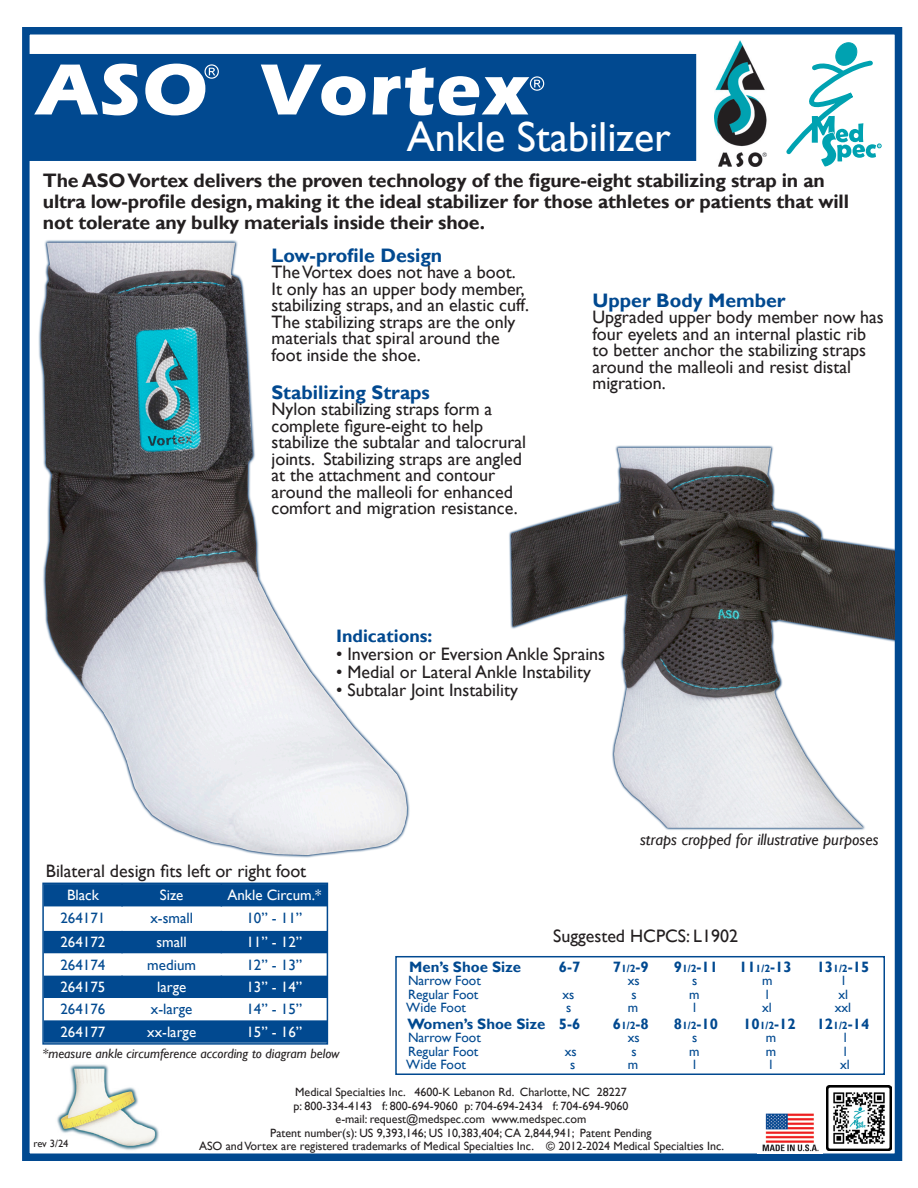
<style>
.page{position:relative;width:918px;height:1188px;background:#fff}
.page>*{position:absolute;margin:0;border:0;box-sizing:border-box;transform-origin:0 0}
.t1{font:700 75px "Eras ITC";letter-spacing:.02em;color:#fff}
.t2{font:42px "Gill Sans";color:#fff}
.t3{font:700 19.5px/21px "Gill Sans";letter-spacing:-.01em;color:#231f20}
.t4{font:700 19.5px "Gill Sans";color:#014990}
.t5{font:18px/16.5px "Gill Sans";color:#231f20}
.t6{font:700 18px "Gill Sans";color:#014990}
.t7{font:italic 16.5px "Gill Sans";color:#231f20}
.t8{font:700 15px "Gill Sans";color:#014990}
.t9{font:15px "Gill Sans";color:#fff}
.t10{font:15px "Gill Sans";color:#014990}
.t11{font:13.5px "Gill Sans";color:#014990}
.t12{font:italic 13.5px "Gill Sans";color:#231f20}
.t13{font:12px "Gill Sans";color:#231f20}
.t14{font:10.5px "Gill Sans";color:#231f20}
.s1{font-size:10.5px}
</style>
<div class="page">
<div style="left:22px;top:27px;width:880px;height:1134px;border:8px solid #014990"></div>
<img style="left:57px;top:1064px;width:102px;height:86px">
<img style="left:23px;top:225px;width:387px;height:652px">
<img style="left:509px;top:443px;width:386px;height:388px">
<svg style="left:786px;top:42px;width:95px;height:124px"></svg>
<div style="left:27px;top:54px;width:669px;height:107px;background:#014990"></div>
<svg style="left:45px;top:886px;width:280px;height:156px;fill:#014990"></svg>
<hr style="left:121px;top:884px;width:2px;height:22px;background:#014990">
<svg style="left:221px;top:886px;width:1px;height:20px"></svg>
<hr style="left:121px;top:931px;width:2px;height:22px;background:#014990">
<svg style="left:221px;top:931px;width:1px;height:22px"></svg>
<hr style="left:121px;top:976px;width:2px;height:22px;background:#014990">
<svg style="left:221px;top:976px;width:1px;height:22px"></svg>
<div style="left:42px;top:883px;width:286px;height:162px;border:2px solid #014990"></div>
<div style="left:395px;top:956px;width:490px;height:119px;border:2px solid #014990"></div>
<img style="left:757px;top:1113px;width:65px;height:40px">
<svg style="left:205px;top:64px;width:14px;height:15px"></svg>
<svg style="left:530px;top:76px;width:14px;height:15px"></svg>
<img style="left:714px;top:40px;width:53px;height:126px">
<img style="left:827px;top:1086px;width:64px;height:64px">
<p class="t1" style="left:37px;top:46px;width:494px">ASO Vortex</p>
<p class="t2" style="left:407px;top:112px;width:266px">Ankle Stabilizer</p>
<p class="t3" style="left:43px;top:171px;width:808px">The ASO Vortex delivers the proven technology of the figure-eight stabilizing strap in an ultra low-profile design, making it the ideal stabilizer for those athletes or patients that will not tolerate any bulky materials inside their shoe.</p>
<p class="t4" style="left:272px;top:244px;width:172px">Low-profile Design</p>
<p class="t5" style="left:272px;top:264px;width:259px">The Vortex does not have a boot.<br>It only has an upper body member, stabilizing straps, and an elastic cuff.<br>The stabilizing straps are the only materials that spiral around the foot inside the shoe.</p>
<p class="t4" style="left:272px;top:381px;width:160px">Stabilizing Straps</p>
<p class="t5" style="left:272px;top:401px;width:256px">Nylon stabilizing straps form a complete figure-eight to help stabilize the subtalar and talocrural joints. Stabilizing straps are angled at the attachment and contour around the malleoli for enhanced comfort and migration resistance.</p>
<p class="t4" style="left:593px;top:289px;width:195px">Upper Body Member</p>
<p class="t5" style="left:593px;top:309px;width:293px">Upgraded upper body member now has four eyelets and an internal plastic rib to better anchor the stabilizing straps around the malleoli and resist distal migration.</p>
<p class="t6" style="left:336px;top:625px;width:98px">Indications:</p>
<p class="t5" style="left:336px;top:646px;width:271px">• Inversion or Eversion Ankle Sprains</p>
<p class="t5" style="left:336px;top:664px;width:256px">• Medial or Lateral Ankle Instability</p>
<p class="t5" style="left:336px;top:682px;width:183px">• Subtalar Joint Instability</p>
<p class="t5" style="left:46px;top:863px;width:262px">Bilateral design fits left or right foot</p>
<p class="t7" style="left:640px;top:829px;width:240px">straps cropped for illustrative purposes</p>
<p class="t9" style="left:67px;top:887px;width:33px">Black</p>
<p class="t9" style="left:160px;top:887px;width:25px">Size</p>
<p class="t9" style="left:227px;top:887px;width:95px">Ankle Circum.*</p>
<p class="t10" style="left:60px;top:909px;width:46px">264171</p>
<p class="t10" style="left:150px;top:909px;width:44px">x-small</p>
<p class="t10" style="left:246px;top:909px;width:57px">10” - 11”</p>
<p class="t9" style="left:60px;top:934px;width:46px">264172</p>
<p class="t9" style="left:157px;top:934px;width:32px">small</p>
<p class="t9" style="left:246px;top:934px;width:57px">11” - 12”</p>
<p class="t10" style="left:60px;top:956px;width:46px">264174</p>
<p class="t10" style="left:147px;top:956px;width:50px">medium</p>
<p class="t10" style="left:246px;top:956px;width:57px">12” - 13”</p>
<p class="t9" style="left:60px;top:978px;width:46px">264175</p>
<p class="t9" style="left:157px;top:978px;width:31px">large</p>
<p class="t9" style="left:246px;top:978px;width:57px">13” - 14”</p>
<p class="t10" style="left:60px;top:1001px;width:46px">264176</p>
<p class="t10" style="left:151px;top:1001px;width:43px">x-large</p>
<p class="t10" style="left:246px;top:1001px;width:57px">14” - 15”</p>
<p class="t9" style="left:60px;top:1023px;width:46px">264177</p>
<p class="t9" style="left:147px;top:1023px;width:51px">xx-large</p>
<p class="t9" style="left:246px;top:1023px;width:57px">15” - 16”</p>
<p class="t12" style="left:42px;top:1045px;width:299px">*measure ankle circumference according to diagram below</p>
<p class="t5" style="left:553px;top:928px;width:186px">Suggested HCPCS: L1902</p>
<p class="t8" style="left:409px;top:958px;width:113px">Men’s Shoe Size</p>
<p class="t8" style="left:559px;top:958px;width:23px">6-7</p>
<p class="t8" style="left:613px;top:958px;width:38px">7<span class="s1">1/2</span>-9</p>
<p class="t8" style="left:674px;top:958px;width:46px">9<span class="s1">1/2</span>-11</p>
<p class="t8" style="left:739px;top:958px;width:54px">11<span class="s1">1/2</span>-13</p>
<p class="t8" style="left:817px;top:958px;width:54px">13<span class="s1">1/2</span>-15</p>
<p class="t11" style="left:408px;top:973px;width:74px">Narrow Foot</p>
<p class="t11" style="left:628px;top:973px;width:13px">xs</p>
<p class="t11" style="left:692px;top:973px;width:7px">s</p>
<p class="t11" style="left:762px;top:973px;width:12px">m</p>
<p class="t11" style="left:842px;top:973px;width:4px">l</p>
<p class="t11" style="left:408px;top:987px;width:72px">Regular Foot</p>
<p class="t11" style="left:563px;top:987px;width:13px">xs</p>
<p class="t11" style="left:632px;top:987px;width:7px">s</p>
<p class="t11" style="left:689px;top:987px;width:12px">m</p>
<p class="t11" style="left:766px;top:987px;width:4px">l</p>
<p class="t11" style="left:839px;top:987px;width:11px">xl</p>
<p class="t11" style="left:406px;top:1000px;width:61px">Wide Foot</p>
<p class="t11" style="left:566px;top:1000px;width:7px">s</p>
<p class="t11" style="left:628px;top:1000px;width:12px">m</p>
<p class="t11" style="left:693px;top:1000px;width:4px">l</p>
<p class="t11" style="left:762px;top:1000px;width:11px">xl</p>
<p class="t11" style="left:835px;top:1000px;width:18px">xxl</p>
<p class="t8" style="left:407px;top:1015px;width:174px">Women’s Shoe Size 5-6</p>
<p class="t8" style="left:613px;top:1015px;width:38px">6<span class="s1">1/2</span>-8</p>
<p class="t8" style="left:674px;top:1015px;width:46px">8<span class="s1">1/2</span>-10</p>
<p class="t8" style="left:743px;top:1015px;width:54px">10<span class="s1">1/2</span>-12</p>
<p class="t8" style="left:817px;top:1015px;width:54px">12<span class="s1">1/2</span>-14</p>
<p class="t11" style="left:408px;top:1030px;width:74px">Narrow Foot</p>
<p class="t11" style="left:628px;top:1030px;width:13px">xs</p>
<p class="t11" style="left:692px;top:1030px;width:7px">s</p>
<p class="t11" style="left:766px;top:1030px;width:12px">m</p>
<p class="t11" style="left:844px;top:1030px;width:4px">l</p>
<p class="t11" style="left:408px;top:1044px;width:72px">Regular Foot</p>
<p class="t11" style="left:565px;top:1044px;width:13px">xs</p>
<p class="t11" style="left:632px;top:1044px;width:7px">s</p>
<p class="t11" style="left:689px;top:1044px;width:12px">m</p>
<p class="t11" style="left:766px;top:1044px;width:12px">m</p>
<p class="t11" style="left:844px;top:1044px;width:4px">l</p>
<p class="t11" style="left:406px;top:1057px;width:61px">Wide Foot</p>
<p class="t11" style="left:570px;top:1057px;width:7px">s</p>
<p class="t11" style="left:628px;top:1057px;width:12px">m</p>
<p class="t11" style="left:693px;top:1057px;width:4px">l</p>
<p class="t11" style="left:770px;top:1057px;width:4px">l</p>
<p class="t11" style="left:840px;top:1057px;width:11px">xl</p>
<p class="t14" style="left:33px;top:1137px;width:37px">rev 3/24</p>
<p class="t13" style="left:295px;top:1085px;width:333px">Medical Specialties Inc. 4600-K Lebanon Rd. Charlotte, NC 28227</p>
<p class="t13" style="left:294px;top:1099px;width:336px">p: 800-334-4143 f: 800-694-9060 p: 704-694-2434 f: 704-694-9060</p>
<p class="t13" style="left:336px;top:1112px;width:252px">e-mail: request@medspec.com www.medspec.com</p>
<p class="t13" style="left:270px;top:1126px;width:383px">Patent number(s): US 9,393,146; US 10,383,404; CA 2,844,941; Patent Pending</p>
<p class="t13" style="left:199px;top:1139px;width:527px">ASO and Vortex are registered trademarks of Medical Specialties Inc. © 2012-2024 Medical Specialties Inc.</p>
</div>
